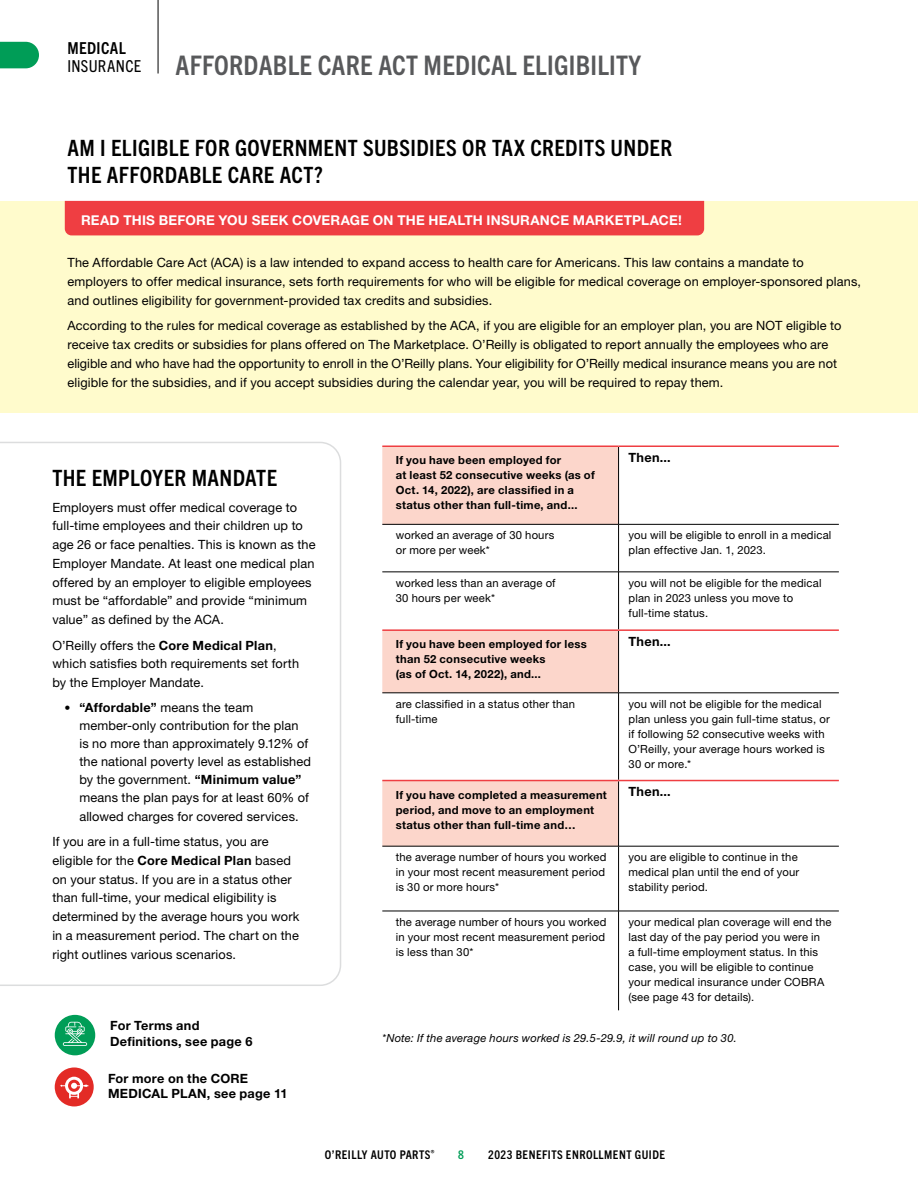
<style>
.page{position:relative;width:918px;height:1188px;background:#fff}
.page>*{position:absolute;margin:0;border:0;box-sizing:border-box;transform-origin:0 0}
.t1{font:700 condensed 27px "Trade Gothic Next LT Pro";letter-spacing:.01em;color:#58595b}
.t2{font:700 condensed 22.5px/27px "Trade Gothic Next LT Pro";letter-spacing:.015em;color:#000}
.t3{font:condensed 16.5px "Trade Gothic Next LT Pro";letter-spacing:.02em;color:#000}
.t4{font:700 condensed 16.5px "Trade Gothic Next LT Pro";letter-spacing:.02em;color:#000}
.t5{font:700 13.5px "Helvetica Neue LT Std";letter-spacing:.015em;color:#fff}
.t6{font:12.75px/18.8px "Helvetica Neue LT Std";letter-spacing:.01em;color:#000}
.t7{font:700 12.75px/16.5px "Helvetica Neue LT Std";letter-spacing:.02em;color:#000}
.t8{font:700 condensed 12px "Trade Gothic Next LT Pro";letter-spacing:.04em;color:#000}
.t9{font:700 condensed 12px "Trade Gothic Next LT Pro";color:#009d57}
.t10{font:11.25px/15px "Helvetica Neue LT Std";letter-spacing:.015em;color:#000}
.t11{font:700 11.25px/15px "Helvetica Neue LT Std";letter-spacing:.025em;color:#000}
.t12{font:italic 11.25px "Helvetica Neue LT Std";letter-spacing:.02em;color:#000}
.s1{font-weight:700}
.s2{font-weight:700;font-size:12px}
</style>
<div class="page">
<svg style="left:0;top:42px;width:39px;height:26px"></svg>
<hr style="left:158px;top:0;width:1px;height:74px;background:#000">
<div style="left:0;top:201px;width:918px;height:212px;background:#fffbcc"></div>
<svg style="left:382px;top:447px;width:236px;height:399px;fill:#fcd6cb"></svg>
<hr style="left:618px;top:447px;width:1px;height:77px;background:#000">
<hr style="left:382px;top:524px;width:237px;height:1px;background:#000">
<hr style="left:619px;top:524px;width:220px;height:1px;background:#000">
<hr style="left:618px;top:525px;width:1px;height:47px;background:#000">
<hr style="left:382px;top:572px;width:237px;height:1px;background:#000">
<hr style="left:619px;top:572px;width:220px;height:1px;background:#000">
<hr style="left:618px;top:572px;width:1px;height:57px;background:#000">
<hr style="left:618px;top:631px;width:1px;height:62px;background:#000">
<hr style="left:382px;top:693px;width:237px;height:1px;background:#000">
<hr style="left:619px;top:693px;width:220px;height:1px;background:#000">
<hr style="left:618px;top:693px;width:1px;height:87px;background:#000">
<hr style="left:618px;top:781px;width:1px;height:65px;background:#000">
<hr style="left:382px;top:846px;width:237px;height:1px;background:#000">
<hr style="left:619px;top:846px;width:220px;height:1px;background:#000">
<hr style="left:618px;top:846px;width:1px;height:65px;background:#000">
<hr style="left:382px;top:911px;width:237px;height:1px;background:#000">
<hr style="left:619px;top:911px;width:220px;height:1px;background:#000">
<hr style="left:618px;top:911px;width:1px;height:99px;background:#000">
<hr style="left:382px;top:629px;width:237px;height:2px;background:#ef3e42">
<hr style="left:619px;top:629px;width:220px;height:2px;background:#ef3e42">
<hr style="left:382px;top:446px;width:237px;height:1px;background:#ef3e42">
<hr style="left:619px;top:446px;width:220px;height:1px;background:#ef3e42">
<hr style="left:382px;top:780px;width:237px;height:1px;background:#ef3e42">
<hr style="left:619px;top:780px;width:220px;height:1px;background:#ef3e42">
<div style="left:55px;top:1067px;width:39px;height:39px;background:#e32b26;border-radius:50%"></div>
<svg style="left:60px;top:1077px;width:28px;height:21px"></svg>
<div style="left:65px;top:201px;width:639px;height:34px;background:#ef3e42"></div>
<svg style="left:0;top:442px;width:341px;height:544px"></svg>
<div style="left:55px;top:1015px;width:40px;height:40px;background:#009d57;border-radius:50%"></div>
<svg style="left:63px;top:1022px;width:24px;height:24px"></svg>
<p class="t4" style="left:68px;top:37px;width:60px">MEDICAL</p>
<p class="t3" style="left:68px;top:55px;width:75px">INSURANCE</p>
<h1 class="t1" style="left:176px;top:47px;width:467px">AFFORDABLE CARE ACT MEDICAL ELIGIBILITY</h1>
<h2 class="t2" style="left:68px;top:133px;width:606px">AM I ELIGIBLE FOR GOVERNMENT SUBSIDIES OR TAX CREDITS UNDER<br>THE AFFORDABLE CARE ACT?</h2>
<p class="t5" style="left:81px;top:212px;width:602px">READ THIS BEFORE YOU SEEK COVERAGE ON THE HEALTH INSURANCE MARKETPLACE!</p>
<p class="t6" style="left:67px;top:253px;width:795px">The Affordable Care Act (ACA) is a law intended to expand access to health care for Americans. This law contains a mandate to employers to offer medical insurance, sets forth requirements for who will be eligible for medical coverage on employer-sponsored plans, and outlines eligibility for government-provided tax credits and subsidies.</p>
<p class="t6" style="left:67px;top:316px;width:776px">According to the rules for medical coverage as established by the ACA, if you are eligible for an employer plan, you are NOT eligible to receive tax credits or subsidies for plans offered on The Marketplace. O’Reilly is obligated to report annually the employees who are eligible and who have had the opportunity to enroll in the O’Reilly plans. Your eligibility for O’Reilly medical insurance means you are not eligible for the subsidies, and if you accept subsidies during the calendar year, you will be required to repay them.</p>
<h2 class="t2" style="left:52px;top:463px;width:226px">THE EMPLOYER MANDATE</h2>
<p class="t6" style="left:52px;top:498px;width:265px">Employers must offer medical coverage to full-time employees and their children up to age 26 or face penalties. This is known as the Employer Mandate. At least one medical plan offered by an employer to eligible employees must be “affordable” and provide “minimum value” as defined by the ACA.</p>
<p class="t6" style="left:52px;top:636px;width:248px">O’Reilly offers the <span class="s1">Core Medical Plan</span>, which satisfies both requirements set forth by the Employer Mandate.</p>
<p class="t6" style="left:79px;top:698px;width:233px;line-height:18.1px;text-indent:-15px"><span class="s2">•</span> <span class="s1">“Affordable”</span> means the team member-only contribution for the plan is no more than approximately 9.12% of the national poverty level as established by the government. <span class="s1">“Minimum value” </span>means the plan pays for at least 60% of allowed charges for covered services.</p>
<p class="t6" style="left:52px;top:832px;width:249px">If you are in a full-time status, you are eligible for the <span class="s1">Core Medical Plan</span> based on your status. If you are in a status other than full-time, your medical eligibility is determined by the average hours you work in a measurement period. The chart on the right outlines various scenarios.</p>
<p class="t7" style="left:110px;top:1017px;width:144px">For Terms and<br>Definitions, see page 6</p>
<p class="t7" style="left:108px;top:1070px;width:181px;line-height:15px">For more on the CORE<br>MEDICAL PLAN, see page 11</p>
<p class="t11" style="left:396px;top:453px;width:200px">If you have been employed for<br>at least 52 consecutive weeks (as of Oct. 14, 2022), are classified in a status other than full-time, and...</p>
<p class="t7" style="left:629px;top:449px;width:44px">Then...</p>
<p class="t10" style="left:396px;top:527px;width:160px">worked an average of 30 hours or more per week*</p>
<p class="t10" style="left:629px;top:527px;width:204px">you will be eligible to enroll in a medical plan effective Jan. 1, 2023.</p>
<p class="t10" style="left:396px;top:575px;width:161px">worked less than an average of<br>30 hours per week*</p>
<p class="t10" style="left:629px;top:575px;width:194px">you will not be eligible for the medical plan in 2023 unless you move to full-time status.</p>
<p class="t11" style="left:396px;top:636px;width:192px">If you have been employed for less than 52 consecutive weeks<br>(as of Oct. 14, 2022), and...</p>
<p class="t7" style="left:629px;top:633px;width:44px">Then...</p>
<p class="t10" style="left:396px;top:696px;width:181px">are classified in a status other than full-time</p>
<p class="t10" style="left:629px;top:696px;width:203px">you will not be eligible for the medical plan unless you gain full-time status, or if following 52 consecutive weeks with O’Reilly, your average hours worked is 30 or more.*</p>
<p class="t11" style="left:396px;top:787px;width:213px">If you have completed a measurement period, and move to an employment status other than full-time and…</p>
<p class="t7" style="left:629px;top:783px;width:44px">Then...</p>
<p class="t10" style="left:396px;top:849px;width:212px">the average number of hours you worked in your most recent measurement period is 30 or more hours*</p>
<p class="t10" style="left:629px;top:849px;width:172px">you are eligible to continue in the medical plan until the end of your stability period.</p>
<p class="t10" style="left:396px;top:914px;width:212px">the average number of hours you worked in your most recent measurement period is less than 30*</p>
<p class="t10" style="left:629px;top:914px;width:205px">your medical plan coverage will end the last day of the pay period you were in<br>a full-time employment status. In this case, you will be eligible to continue your medical insurance under COBRA (see page 43 for details).</p>
<p class="t12" style="left:382px;top:1031px;width:356px">*Note: If the average hours worked is 29.5-29.9, it will round up to 30.</p>
<p class="t8" style="left:325px;top:1147px;width:111px">O’REILLY AUTO PARTS<sup>®</sup></p>
<p class="t9" style="left:458px;top:1147px;width:7px">8</p>
<p class="t8" style="left:488px;top:1147px;width:178px">2023 BENEFITS ENROLLMENT GUIDE</p>
</div>
